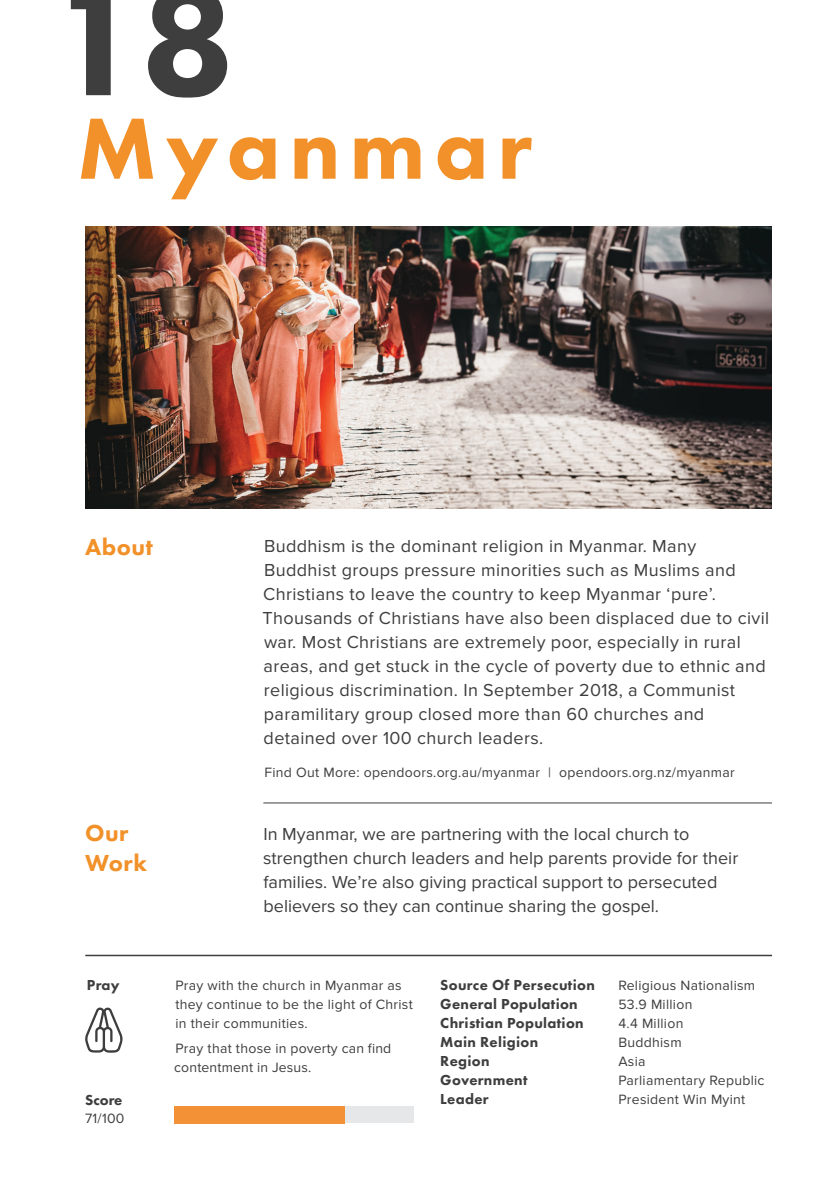
<style>
.page{position:relative;width:840px;height:1191px;background:#fff}
.page>*{position:absolute;margin:0;border:0;box-sizing:border-box;transform-origin:0 0}
.t1{font:800 160px "Futura PT";color:#3e3e3f}
.t2{font:800 90px "Futura PT";letter-spacing:.1em;color:#f29129}
.t3{font:800 24px/30px "Futura PT";letter-spacing:.02em;color:#f29129}
.t4{font:18px/24px "Proxima Nova";letter-spacing:.02em;color:#3e3e3f}
.t5{font:18px/24px "Proxima Nova";color:#3e3e3f}
.t6{font:800 15px/19px "Futura PT";letter-spacing:.02em;color:#3e3e3f}
.t7{font:14px/19px "Proxima Nova";letter-spacing:.02em;color:#3e3e3f}
</style>
<div class="page">
<hr style="left:263px;top:802px;width:508px;height:1px;background:#3e3e3f">
<img style="left:85px;top:227px;width:686px;height:281px">
<svg style="left:85px;top:1007px;width:38px;height:45px"></svg>
<hr style="left:85px;top:954px;width:686px;height:2px;background:#3e3e3f">
<div style="left:174px;top:1106px;width:240px;height:16px;background:#e6e7e9"></div>
<div style="left:174px;top:1106px;width:170px;height:17px;background:#f29135"></div>
<h1 class="t1" style="left:49px;top:-58px;width:188px">18</h1>
<h2 class="t2" style="left:77px;top:92px;width:456px">Myanmar</h2>
<h3 class="t3" style="left:85px;top:532px;width:69px">About</h3>
<h3 class="t3" style="left:85px;top:817px;width:63px">Our<br>Work</h3>
<p class="t4" style="left:262px;top:534px;width:508px">Buddhism is the dominant religion in Myanmar. Many Buddhist groups pressure minorities such as Muslims and Christians to leave the country to keep Myanmar ‘pure’.<br>Thousands of Christians have also been displaced due to civil war. Most Christians are extremely poor, especially in rural areas, and get stuck in the cycle of poverty due to ethnic and religious discrimination. In September 2018, a Communist paramilitary group closed more than 60 churches and detained over 100 church leaders.</p>
<p class="t7" style="left:264px;top:763px;width:471px">Find Out More: opendoors.org.au/myanmar | opendoors.org.nz/myanmar</p>
<p class="t5" style="left:263px;top:822px;width:476px">In Myanmar, we are partnering with the local church to strengthen church leaders and help parents provide for their families. We’re also giving practical support to persecuted believers so they can continue sharing the gospel.</p>
<p class="t6" style="left:440px;top:975px;width:156px">Source Of Persecution<br>General Population<br>Christian Population<br>Main Religion<br>Region<br>Government<br>Leader</p>
<p class="t6" style="left:87px;top:975px;width:34px">Pray</p>
<p class="t7" style="left:175px;top:976px;width:239px">Pray with the church in Myanmar as they continue to be the light of Christ in their communities.</p>
<p class="t7" style="left:174px;top:1039px;width:218px">Pray that those in poverty can find contentment in Jesus.</p>
<p class="t7" style="left:618px;top:976px;width:147px">Religious Nationalism<br>53.9 Million<br>4.4 Million<br>Buddhism<br>Asia<br>Parliamentary Republic</p>
<p class="t6" style="left:85px;top:1090px;width:39px">Score</p>
<p class="t7" style="left:618px;top:1090px;width:128px">President Win Myint</p>
<p class="t7" style="left:85px;top:1108px;width:41px">71/100</p>
</div>
